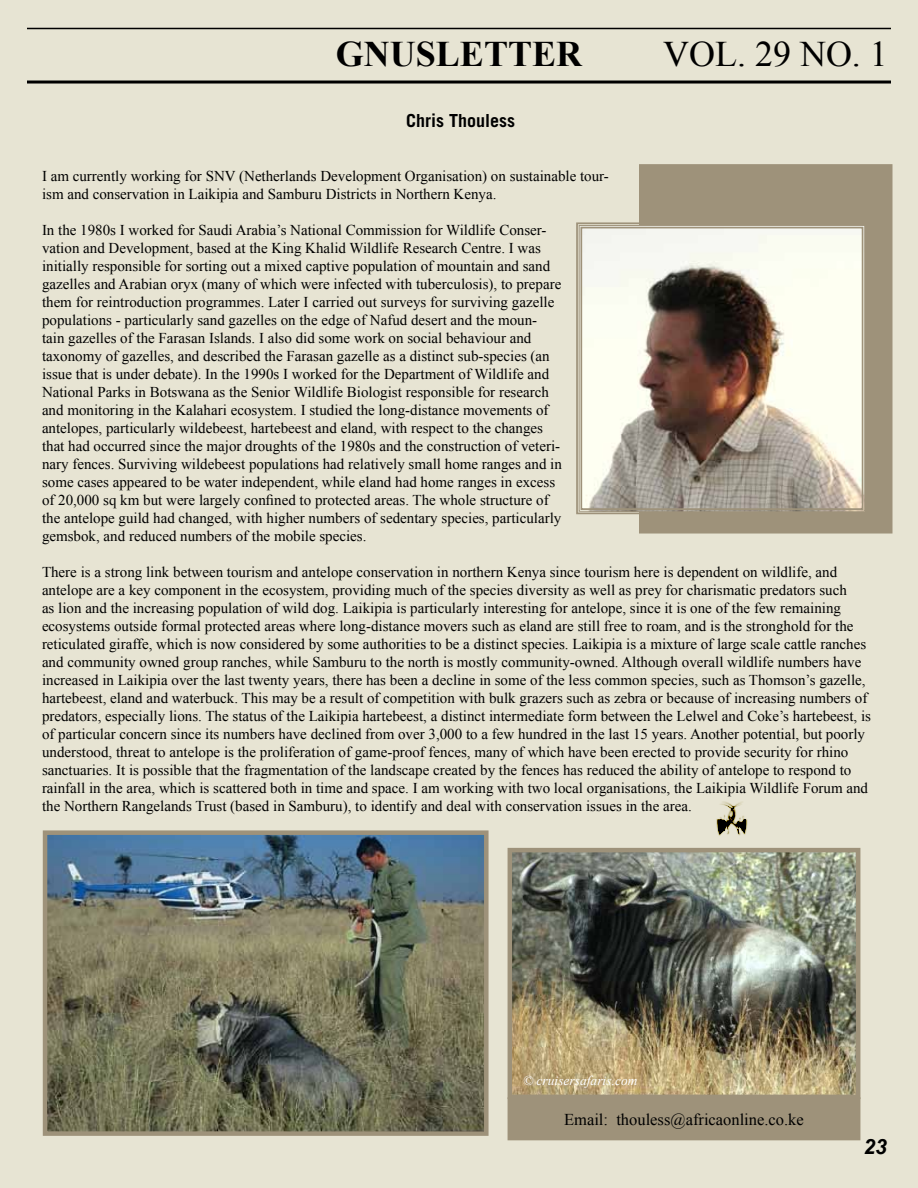
<style>
.page{position:relative;width:918px;height:1188px;background:#fff}
.page>*{position:absolute;margin:0;border:0;box-sizing:border-box;transform-origin:0 0}
.t1{font:700 36px "Times New Roman";color:#000}
.t2{font:36px "Times New Roman";color:#000}
.t3{font:italic 700 21px "Arial";color:#000}
.t4{font:700 18px "Trade Gothic LT Com";color:#000}
.t5{font:16.5px "Times New Roman";color:#000}
.t6{font:15px/18px "Times New Roman";color:#000}
.t7{font:italic 13.5px "Times New Roman";color:#fff}
</style>
<div class="page">
<div style="left:0;top:1px;width:918px;height:1187px;background:#e7e4d3"></div>
<hr style="left:27px;top:81px;width:864px;height:3px;background:#000">
<img style="left:48px;top:835px;width:436px;height:296px">
<div style="left:43px;top:830px;width:446px;height:306px;border:4px solid #9e927a"></div>
<img style="left:513px;top:853px;width:342px;height:241px">
<div style="left:508px;top:848px;width:352px;height:251px;border:4px solid #9e927a"></div>
<div style="left:639px;top:164px;width:253px;height:370px;background:#9e927a;border:2px solid #9e927a"></div>
<svg style="left:576px;top:222px;width:284px;height:293px;background:#bcb4a8"></svg>
<div style="left:579px;top:225px;width:286px;height:287px;border:1px solid #9e927a"></div>
<div style="left:580px;top:227px;width:283px;height:283px;border:2px solid #9e927a"></div>
<img style="left:716px;top:801px;width:32px;height:35px">
<hr style="left:27px;top:28px;width:864px;height:1px;background:#000">
<div style="left:508px;top:1098px;width:352px;height:42px;background:#9e927a"></div>
<div style="left:508px;top:1097px;width:352px;height:43px;border:2px solid #9e927a"></div>
<h1 class="t1" style="left:336px;top:29px;width:248px">GNUSLETTER</h1>
<h1 class="t2" style="left:663px;top:30px;width:226px">Vol. 29 no. 1</h1>
<p class="t4" style="left:406px;top:109px;width:110px">Chris Thouless</p>
<p class="t6" style="left:42px;top:167px;width:568px">I am currently working for SNV (Netherlands Development Organisation) on sustainable tour&shy;ism and conservation in Laikipia and Samburu Districts in Northern Kenya.</p>
<p class="t6" style="left:42px;top:221px;width:521px">In the 1980s I worked for Saudi Arabia’s National Commission for Wildlife Conser&shy;vation and Development, based at the King Khalid Wildlife Research Centre. I was initially responsible for sorting out a mixed captive population of mountain and sand gazelles and Arabian oryx (many of which were infected with tuberculosis), to prepare them for reintroduction programmes. Later I carried out surveys for surviving gazelle populations - particularly sand gazelles on the edge of Nafud desert and the moun&shy;tain gazelles of the Farasan Islands. I also did some work on social behaviour and taxonomy of gazelles, and described the Farasan gazelle as a distinct sub-species (an issue that is under debate). In the 1990s I worked for the Department of Wildlife and National Parks in Botswana as the Senior Wildlife Biologist responsible for research and monitoring in the Kalahari ecosystem. I studied the long-distance movements of antelopes, particularly wildebeest, hartebeest and eland, with respect to the changes that had occurred since the major droughts of the 1980s and the construction of veteri&shy;nary fences. Surviving wildebeest populations had relatively small home ranges and in some cases appeared to be water independent, while eland had home ranges in excess of 20,000 sq km but were largely confined to protected areas. The whole structure of the antelope guild had changed, with higher numbers of sedentary species, particularly gemsbok, and reduced numbers of the mobile species.</p>
<p class="t6" style="left:42px;top:563px;width:831px">There is a strong link between tourism and antelope conservation in northern Kenya since tourism here is dependent on wildlife, and antelope are a key component in the ecosystem, providing much of the species diversity as well as prey for charismatic predators such<br>as lion and the increasing population of wild dog. Laikipia is particularly interesting for antelope, since it is one of the few remaining ecosystems outside formal protected areas where long-distance movers such as eland are still free to roam, and is the stronghold for the reticulated giraffe, which is now considered by some authorities to be a distinct species. Laikipia is a mixture of large scale cattle ranches and community owned group ranches, while Samburu to the north is mostly community-owned. Although overall wildlife numbers have increased in Laikipia over the last twenty years, there has been a decline in some of the less common species, such as Thomson’s gazelle, hartebeest, eland and waterbuck. This may be a result of competition with bulk grazers such as zebra or because of increasing numbers of predators, especially lions. The status of the Laikipia hartebeest, a distinct intermediate form between the Lelwel and Coke’s hartebeest, is of particular concern since its numbers have declined from over 3,000 to a few hundred in the last 15 years. Another potential, but poorly understood, threat to antelope is the proliferation of game-proof fences, many of which have been erected to provide security for rhino sanctuaries. It is possible that the fragmentation of the landscape created by the fences has reduced the ability of antelope to respond to rainfall in the area, which is scattered both in time and space. I am working with two local organisations, the Laikipia Wildlife Forum and the Northern Rangelands Trust (based in Samburu), to identify and deal with conservation issues in the area.</p>
<p class="t7" style="left:523px;top:1071px;width:116px">© cruisersafaris.com</p>
<p class="t5" style="left:564px;top:1108px;width:241px">Email: thouless@africaonline.co.ke</p>
<h2 class="t3" style="left:863px;top:1133px;width:25px">23</h2>
</div>
